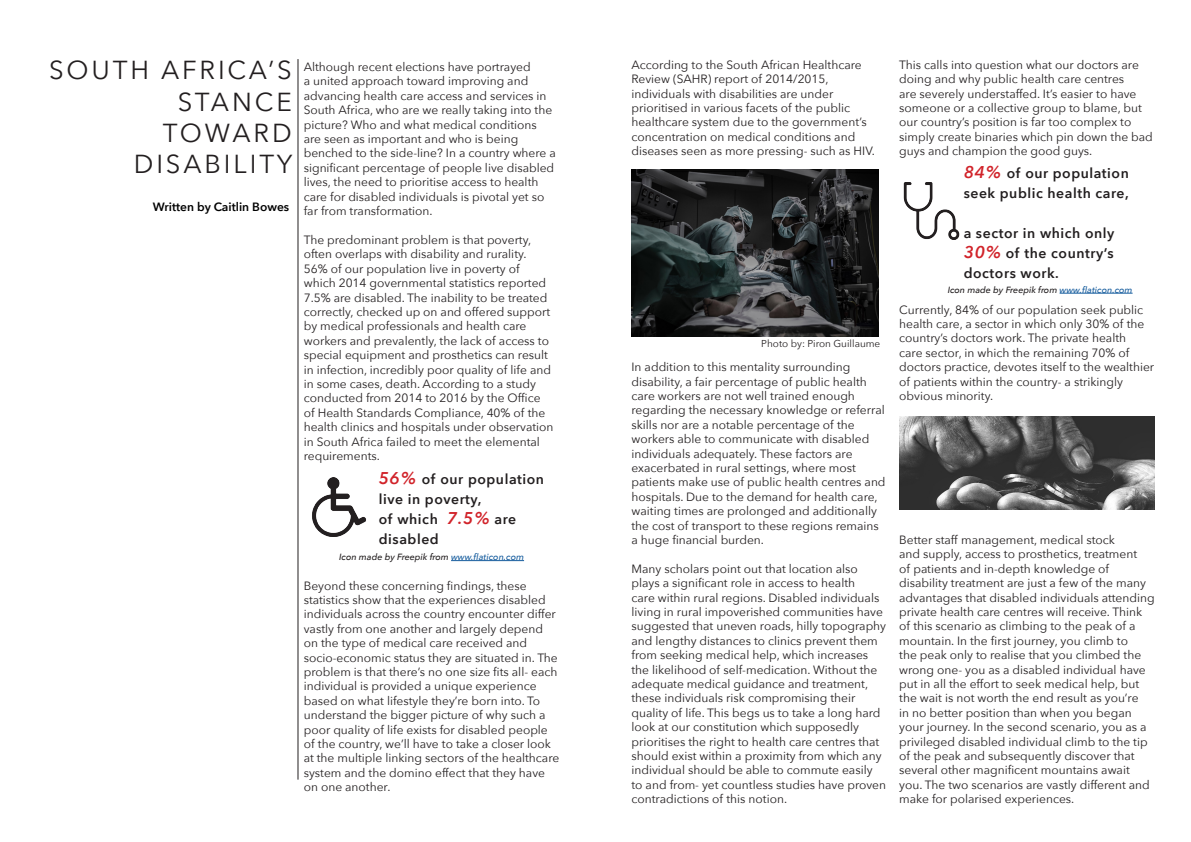
<style>
.page{position:relative;width:1191px;height:842px;background:#fff}
.page>*{position:absolute;margin:0;border:0;box-sizing:border-box;transform-origin:0 0}
.t1{font:26px/31.2px "Avenir Next";letter-spacing:.11em;color:#231f20;text-align:right}
.t2{font:600 14px/20px "Avenir Next";letter-spacing:.04em;color:#231f20}
.t3{font:12px/14.4px "Avenir Next";color:#231f20}
.t4{font:600 12px "Avenir Next";color:#000}
.t5{font:10px "Avenir Next";color:#231f20}
.t6{font:italic 500 9px "Avenir Next";color:#231f20}
.s1{font-style:italic;font-size:17px;color:#d1232a}
.s2{color:#175d9e}
</style>
<div class="page">
<hr style="left:297px;top:59px;width:1px;height:721px;background:#231f20">
<img style="left:312px;top:478px;width:54px;height:59px">
<img style="left:903px;top:183px;width:56px;height:56px">
<hr style="left:1059px;top:293px;width:73px;height:1px;background:#175d9e">
<hr style="left:451px;top:560px;width:73px;height:1px;background:#175d9e">
<img style="left:631px;top:169px;width:248px;height:168px">
<img style="left:899px;top:416px;width:256px;height:94px">
<p class="t1" style="left:49px;top:54px;width:244px">SOUTH AFRICA’S<br>STANCE</p>
<p class="t1" style="left:134px;top:116px;width:160px">TOWARD<br>DISABILITY</p>
<p class="t4" style="left:153px;top:196px;width:138px">Written by Caitlin Bowes</p>
<p class="t3" style="left:304px;top:59px;width:254px">Although recent elections have portrayed<br>a united approach toward improving and advancing health care access and services in South Africa, who are we really taking into the picture? Who and what medical conditions are seen as important and who is being benched to the side-line? In a country where a significant percentage of people live disabled lives, the need to prioritise access to health care for disabled individuals is pivotal yet so far from transformation.</p>
<p class="t3" style="left:304px;top:232px;width:251px">The predominant problem is that poverty, often overlaps with disability and rurality.<br>56% of our population live in poverty of which 2014 governmental statistics reported 7.5% are disabled. The inability to be treated correctly, checked up on and offered support by medical professionals and health care workers and prevalently, the lack of access to special equipment and prosthetics can result in infection, incredibly poor quality of life and in some cases, death. According to a study conducted from 2014 to 2016 by the Office of Health Standards Compliance, 40% of the health clinics and hospitals under observation in South Africa failed to meet the elemental requirements.</p>
<p class="t2" style="left:379px;top:468px;width:167px"><span class="s1">56%</span> of our population live in poverty,<br>of which <span class="s1">7.5%</span> are disabled</p>
<p class="t6" style="left:339px;top:549px;width:186px">Icon made by Freepik from <span class="s2">www.flaticon.com</span></p>
<p class="t3" style="left:304px;top:578px;width:257px">Beyond these concerning findings, these statistics show that the experiences disabled individuals across the country encounter differ vastly from one another and largely depend on the type of medical care received and socio-economic status they are situated in. The problem is that there’s no one size fits all- each individual is provided a unique experience based on what lifestyle they’re born into. To understand the bigger picture of why such a poor quality of life exists for disabled people of the country, we’ll have to take a closer look at the multiple linking sectors of the healthcare system and the domino effect that they have on one another.</p>
<p class="t3" style="left:631px;top:57px;width:245px">According to the South African Healthcare Review (SAHR) report of 2014/2015, individuals with disabilities are under prioritised in various facets of the public healthcare system due to the government’s concentration on medical conditions and diseases seen as more pressing- such as HIV.</p>
<p class="t5" style="left:761px;top:335px;width:121px">Photo by: Piron Guillaume</p>
<p class="t3" style="left:631px;top:359px;width:256px">In addition to this mentality surrounding disability, a fair percentage of public health care workers are not well trained enough regarding the necessary knowledge or referral skills nor are a notable percentage of the workers able to communicate with disabled individuals adequately. These factors are exacerbated in rural settings, where most patients make use of public health centres and hospitals. Due to the demand for health care, waiting times are prolonged and additionally the cost of transport to these regions remains a huge financial burden.</p>
<p class="t3" style="left:631px;top:561px;width:256px">Many scholars point out that location also plays a significant role in access to health<br>care within rural regions. Disabled individuals living in rural impoverished communities have suggested that uneven roads, hilly topography and lengthy distances to clinics prevent them from seeking medical help, which increases the likelihood of self-medication. Without the adequate medical guidance and treatment, these individuals risk compromising their quality of life. This begs us to take a long hard look at our constitution which supposedly prioritises the right to health care centres that should exist within a proximity from which any individual should be able to commute easily to and from- yet countless studies have proven contradictions of this notion.</p>
<p class="t3" style="left:899px;top:57px;width:255px">This calls into question what our doctors are doing and why public health care centres<br>are severely understaffed. It’s easier to have someone or a collective group to blame, but our country’s position is far too complex to simply create binaries which pin down the bad guys and champion the good guys.</p>
<p class="t2" style="left:963px;top:163px;width:167px"><span class="s1">84%</span> of our population seek public health care,</p>
<p class="t2" style="left:963px;top:223px;width:152px;text-align:justify">a sector in which only <span class="s1">30%</span> of the country’s doctors work.</p>
<p class="t6" style="left:947px;top:282px;width:186px">Icon made by Freepik from <span class="s2">www.flaticon.com</span></p>
<p class="t3" style="left:899px;top:302px;width:256px">Currently, 84% of our population seek public health care, a sector in which only 30% of the country’s doctors work. The private health<br>care sector, in which the remaining 70% of doctors practice, devotes itself to the wealthier of patients within the country- a strikingly obvious minority.</p>
<p class="t3" style="left:899px;top:532px;width:257px">Better staff management, medical stock<br>and supply, access to prosthetics, treatment<br>of patients and in-depth knowledge of disability treatment are just a few of the many advantages that disabled individuals attending private health care centres will receive. Think of this scenario as climbing to the peak of a mountain. In the first journey, you climb to<br>the peak only to realise that you climbed the wrong one- you as a disabled individual have put in all the effort to seek medical help, but the wait is not worth the end result as you’re<br>in no better position than when you began your journey. In the second scenario, you as a privileged disabled individual climb to the tip of the peak and subsequently discover that several other magnificent mountains await you. The two scenarios are vastly different and make for polarised experiences.</p>
</div>
